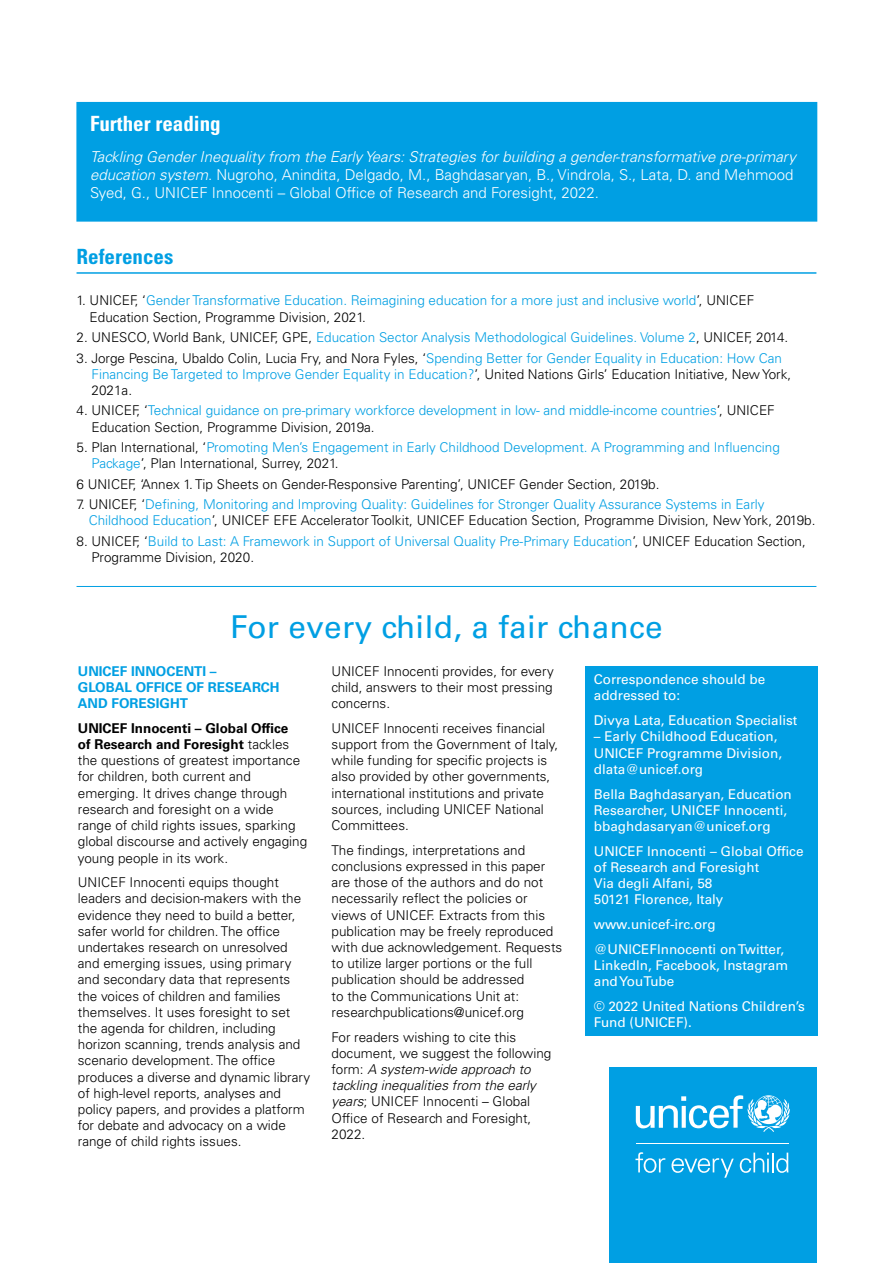
<style>
.page{position:relative;width:893px;height:1263px;background:#fff}
.page>*{position:absolute;margin:0;border:0;box-sizing:border-box;transform-origin:0 0}
.Body_text{font:31.5px "Univers LT Std";letter-spacing:.01em;color:#009fe3}
.TXT{font:700 condensed 21px "Univers LT Std";color:#fff}
.Heading_1{font:700 condensed 21px "Univers LT Std";color:#009fe3}
.TXT-2{font:300 15px/18px "Univers LT Std";color:#fff}
.TXT-3{font:300 13.5px/16.2px "Univers LT Std";color:#000}
.TXT-4{font:300 13.5px/16.2px "Univers LT Std";color:#009fe3}
.TXT-5{font:13.5px/16.2px "Univers LT Std";color:#fff}
.TXT-6{font:700 13.5px/16.2px "Univers LT Std";color:#009fe3}
.s1{font-style:italic}
.s2{color:#000}
.s3{color:#009fe3}
.s4{font-weight:700}
</style>
<div class="page">
<hr style="left:77px;top:272px;width:739px;height:2px;background:#009fe3">
<div style="left:77px;top:102px;width:740px;height:119px;background:#009fe3"></div>
<hr style="left:77px;top:586px;width:739px;height:1px;background:#009fe3">
<div style="left:585px;top:666px;width:233px;height:369px;background:#009fe3"></div>
<div style="left:609px;top:1067px;width:207px;height:196px;background:#009fe3"></div>
<svg style="left:636px;top:1095px;width:154px;height:49px"></svg>
<hr style="left:636px;top:1143px;width:152px;height:1px;background:#fff">
<svg style="left:635px;top:1152px;width:30px;height:21px"></svg>
<svg style="left:671px;top:1158px;width:63px;height:20px"></svg>
<svg style="left:740px;top:1152px;width:29px;height:21px"></svg>
<hr style="left:772px;top:1152px;width:2px;height:20px;background:#fff">
<svg style="left:776px;top:1152px;width:12px;height:21px"></svg>
<p class="TXT" style="left:90px;top:110px;width:132px">Further reading</p>
<p class="TXT-2" style="left:90px;top:147px;width:707px"><span class="s1">Tackling Gender Inequality from the Early Years: Strategies for building a gender-transformative pre-primary education system</span>. Nugroho, Anindita, Delgado, M., Baghdasaryan, B., Vindrola, S., Lata, D. and Mehmood<br>Syed, G., UNICEF Innocenti – Global Office of Research and Foresight, 2022.</p>
<p class="Heading_1" style="left:77px;top:243px;width:98px">References</p>
<p class="TXT-4" style="left:90px;top:293px;width:666px;text-indent:-13px"><span class="s2">1. UNICEF, ‘</span>Gender Transformative Education. Reimagining education for a more just and inclusive world<span class="s2">’, UNICEF<br>Education Section, Programme Division, 2021.</span></p>
<p class="TXT-4" style="left:77px;top:329px;width:713px"><span class="s2">2. UNESCO, World Bank, UNICEF, GPE,</span> Education Sector Analysis Methodological Guidelines. Volume 2<span class="s2">, UNICEF, 2014.</span></p>
<p class="TXT-3" style="left:92px;top:350px;width:701px;text-indent:-15px">3. Jorge Pescina, Ubaldo Colin, Lucia Fry, and Nora Fyles, ‘<span class="s3">Spending Better for Gender Equality in Education: How Can<br>Financing Be Targeted to Improve Gender Equality in Education?</span>’, United Nations Girls’ Education Initiative, New York,<br>2021a.</p>
<p class="TXT-4" style="left:92px;top:402px;width:685px;text-indent:-15px"><span class="s2">4. UNICEF, ‘</span>Technical guidance on pre-primary workforce development in low- and middle-income countries<span class="s2">’, UNICEF<br>Education Section, Programme Division, 2019a.</span></p>
<p class="TXT-4" style="left:92px;top:439px;width:690px;text-indent:-15px"><span class="s2">5. Plan International, ‘</span>Promoting Men’s Engagement in Early Childhood Development. A Programming and Influencing<br>Package<span class="s2">’, Plan International, Surrey, 2021.</span></p>
<p class="TXT-3" style="left:77px;top:476px;width:584px">6 UNICEF, ‘Annex 1. Tip Sheets on Gender-Responsive Parenting’, UNICEF Gender Section, 2019b.</p>
<p class="TXT-4" style="left:89px;top:496px;width:728px;text-indent:-12px"><span class="s2">7. UNICEF, ‘</span>Defining, Monitoring and Improving Quality: Guidelines for Stronger Quality Assurance Systems in Early<br>Childhood Education<span class="s2">’, UNICEF EFE Accelerator Toolkit, UNICEF Education Section, Programme Division, New York, 2019b.</span></p>
<p class="TXT-4" style="left:92px;top:533px;width:716px;text-indent:-15px"><span class="s2">8. UNICEF, ‘</span>Build to Last: A Framework in Support of Universal Quality Pre-Primary Education<span class="s2">’, UNICEF Education Section,<br>Programme Division, 2020.</span></p>
<p class="Body_text" style="left:230px;top:608px;width:434px">For every child, a fair chance</p>
<p class="TXT-6" style="left:78px;top:663px;width:203px">UNICEF INNOCENTI –<br>GLOBAL OFFICE OF RESEARCH<br>AND FORESIGHT</p>
<p class="TXT-3" style="left:78px;top:720px;width:231px"><span class="s4">UNICEF Innocenti – Global Office<br>of Research and Foresight</span> tackles the questions of greatest importance for children, both current and emerging. It drives change through research and foresight on a wide range of child rights issues, sparking global discourse and actively engaging young people in its work.</p>
<p class="TXT-3" style="left:78px;top:874px;width:234px">UNICEF Innocenti equips thought leaders and decision-makers with the evidence they need to build a better, safer world for children. The office undertakes research on unresolved and emerging issues, using primary and secondary data that represents the voices of children and families themselves. It uses foresight to set the agenda for children, including horizon scanning, trends analysis and scenario development. The office produces a diverse and dynamic library of high-level reports, analyses and policy papers, and provides a platform for debate and advocacy on a wide range of child rights issues.</p>
<p class="TXT-3" style="left:332px;top:663px;width:224px;text-align:justify">UNICEF Innocenti provides, for every child, answers to their most pressing concerns.</p>
<p class="TXT-3" style="left:332px;top:720px;width:228px">UNICEF Innocenti receives financial support from the Government of Italy, while funding for specific projects is also provided by other governments, international institutions and private sources, including UNICEF National Committees.</p>
<p class="TXT-3" style="left:332px;top:842px;width:232px">The findings, interpretations and conclusions expressed in this paper are those of the authors and do not necessarily reflect the policies or views of UNICEF. Extracts from this publication may be freely reproduced with due acknowledgement. Requests to utilize larger portions or the full publication should be addressed<br>to the Communications Unit at: researchpublications@unicef.org</p>
<p class="TXT-3" style="left:332px;top:1029px;width:221px">For readers wishing to cite this document, we suggest the following form: <span class="s1">A system-wide approach to tackling inequalities from the early years</span>; UNICEF Innocenti – Global<br>Office of Research and Foresight,<br>2022.</p>
<p class="TXT-5" style="left:594px;top:671px;width:173px">Correspondence should be addressed to:</p>
<p class="TXT-5" style="left:594px;top:712px;width:205px">Divya Lata, Education Specialist</p>
<p class="TXT-5" style="left:594px;top:728px;width:190px">– Early Childhood Education,<br>UNICEF Programme Division, dlata@unicef.org</p>
<p class="TXT-5" style="left:594px;top:786px;width:200px">Bella Baghdasaryan, Education<br>Researcher, UNICEF Innocenti, bbaghdasaryan@unicef.org</p>
<p class="TXT-5" style="left:594px;top:843px;width:211px">UNICEF Innocenti – Global Office of Research and Foresight<br>Via degli Alfani, 58<br>50121 Florence, Italy</p>
<p class="TXT-5" style="left:594px;top:916px;width:123px">www.unicef-irc.org</p>
<p class="TXT-5" style="left:594px;top:941px;width:196px">@UNlCEFlnnocenti on Twitter,<br>Linkedln, Facebook, lnstagram and YouTube</p>
<p class="TXT-5" style="left:594px;top:998px;width:212px">© 2022 United Nations Children’s<br>Fund (UNICEF).</p>
</div>
